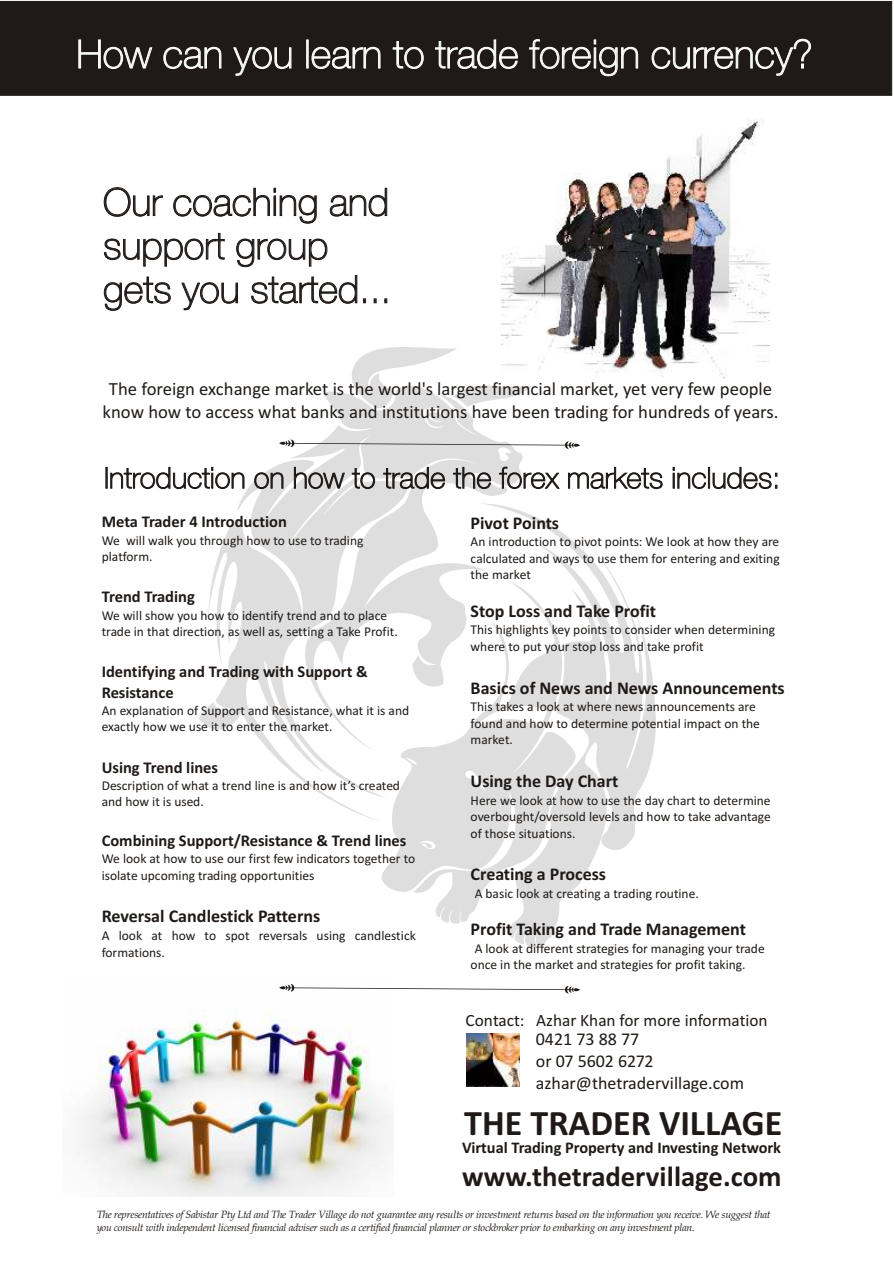
<style>
.page{position:relative;width:894px;height:1263px;background:#fff}
.page>*{position:absolute;margin:0;border:0;box-sizing:border-box;transform-origin:0 0}
.t1{font:100 39.45px "Helvetica Neue";color:#fff}
.t2{font:100 38.25px/43.7px "Helvetica Neue";color:#1f1a17}
.t3{font:700 36px "Calibri";color:#1f1a17}
.t4{font:100 29.25px "Helvetica Neue";color:#1f1a17}
.t5{font:700 28.8px "Calibri";color:#1f1a17}
.t6{font:18.75px/22.8px "Calibri";color:#1f1a17;text-align:center}
.t7{font:700 18px "Calibri";color:#1f1a17}
.t8{font:18px/21.9px "Calibri";color:#1f1a17}
.t9{font:17.25px "Calibri";color:#1f1a17}
.t10{font:700 16.5px/20.1px "Calibri";color:#1f1a17}
.t11{font:700 16.35px "Calibri";color:#1f1a17}
.t12{font:13.5px/16.5px "Calibri";color:#1f1a17}
.t13{font:italic 10.5px/12.6px "Book Antiqua";letter-spacing:-.025em;color:#1f1a17}
</style>
<div class="page">
<img style="left:502px;top:118px;width:267px;height:260px">
<svg style="left:508px;top:513px;width:148px;height:434px"></svg>
<svg style="left:381px;top:582px;width:198px;height:342px;fill:#dedede"></svg>
<svg style="left:352px;top:334px;width:180px;height:57px"></svg>
<svg style="left:199px;top:375px;width:326px;height:447px"></svg>
<img style="left:82px;top:1010px;width:310px;height:186px">
<div style="left:0;top:1px;width:892px;height:94px;background:#1f1a17"></div>
<img style="left:466px;top:1033px;width:54px;height:54px">
<svg style="left:279px;top:984px;width:301px;height:9px"></svg>
<svg style="left:279px;top:440px;width:301px;height:9px"></svg>
<h1 class="t1" style="left:76px;top:37px;width:738px">How can you learn to trade foreign currency?</h1>
<h2 class="t2" style="left:103px;top:183px;width:290px">Our coaching and support group gets you started...</h2>
<h3 class="t6" style="left:103px;top:379px;width:677px">The foreign exchange market is the world's largest financial market, yet very few people know how to access what banks and institutions have been trading for hundreds of years.</h3>
<h3 class="t4" style="left:104px;top:465px;width:678px">Introduction on how to trade the forex markets includes:</h3>
<p class="t10" style="left:102px;top:513px;width:187px">Meta Trader 4 Introduction</p>
<h3 class="t7" style="left:471px;top:515px;width:90px">Pivot Points</h3>
<p class="t12" style="left:102px;top:533px;width:263px">We will walk you through how to use to trading</p>
<p class="t12" style="left:471px;top:535px;width:310px">An introduction to pivot points: We look at how they are</p>
<p class="t12" style="left:102px;top:549px;width:52px">platform.</p>
<p class="t12" style="left:471px;top:551px;width:311px">calculated and ways to use them for entering and exiting the market</p>
<p class="t10" style="left:102px;top:588px;width:95px">Trend Trading</p>
<p class="t12" style="left:102px;top:608px;width:287px">We will show you how to identify trend and to place</p>
<h3 class="t7" style="left:471px;top:603px;width:187px">Stop Loss and Take Profit</h3>
<p class="t12" style="left:102px;top:624px;width:298px">trade in that direction, as well as, setting a Take Profit.</p>
<p class="t12" style="left:471px;top:623px;width:306px">This highlights key points to consider when determining where to put your stop loss and take profit</p>
<p class="t10" style="left:102px;top:663px;width:268px">Identifying and Trading with Support &amp;<br>Resistance</p>
<h3 class="t7" style="left:471px;top:680px;width:316px">Basics of News and News Announcements</h3>
<p class="t12" style="left:102px;top:703px;width:309px">An explanation of Support and Resistance, what it is and</p>
<p class="t12" style="left:471px;top:700px;width:291px">This takes a look at where news announcements are found and how to determine potential impact on the</p>
<p class="t12" style="left:102px;top:720px;width:232px">exactly how we use it to enter the market.</p>
<p class="t12" style="left:471px;top:733px;width:44px">market.</p>
<p class="t10" style="left:102px;top:758px;width:118px">Using Trend lines</p>
<p class="t12" style="left:102px;top:778px;width:300px">Description of what a trend line is and how it’s created</p>
<h3 class="t7" style="left:471px;top:773px;width:149px">Using the Day Chart</h3>
<p class="t12" style="left:102px;top:795px;width:104px">and how it is used.</p>
<p class="t12" style="left:471px;top:793px;width:302px;text-align:justify">Here we look at how to use the day chart to determine overbought/oversold levels and how to take advantage of those situations.</p>
<p class="t10" style="left:102px;top:832px;width:306px">Combining Support/Resistance &amp; Trend lines</p>
<p class="t12" style="left:102px;top:852px;width:315px">We look at how to use our first few indicators together to isolate upcoming trading opportunities</p>
<h3 class="t7" style="left:471px;top:867px;width:137px">Creating a Process</h3>
<p class="t12" style="left:475px;top:886px;width:226px">A basic look at creating a trading routine.</p>
<h3 class="t7" style="left:102px;top:909px;width:220px">Reversal Candlestick Patterns</h3>
<p class="t12" style="left:102px;top:928px;width:316px">A look at how to spot reversals using candlestick</p>
<p class="t12" style="left:102px;top:945px;width:65px">formations.</p>
<h3 class="t7" style="left:471px;top:922px;width:277px">Profit Taking and Trade Management</h3>
<p class="t12" style="left:475px;top:941px;width:292px">A look at different strategies for managing your trade</p>
<p class="t12" style="left:471px;top:958px;width:277px">once in the market and strategies for profit taking.</p>
<p class="t9" style="left:466px;top:1013px;width:304px">Contact: Azhar Khan for more information</p>
<h3 class="t8" style="left:536px;top:1029px;width:210px">0421 73 88 77<br>or 07 5602 6272 azhar@thetradervillage.com</h3>
<h3 class="t3" style="left:464px;top:1108px;width:320px">THE TRADER VILLAGE</h3>
<p class="t11" style="left:462px;top:1141px;width:320px">Virtual Trading Property and Investing Network</p>
<h3 class="t5" style="left:462px;top:1164px;width:321px">www.thetradervillage.com</h3>
<p class="t13" style="left:97px;top:1210px;width:675px">The representatives of Sabistar Pty Ltd and The Trader Village do not guarantee any results or investment returns based on the information you receive. We suggest that you consult with independent licensed financial adviser such as a certified financial planner or stockbroker prior to embarking on any investment plan.</p>
</div>
